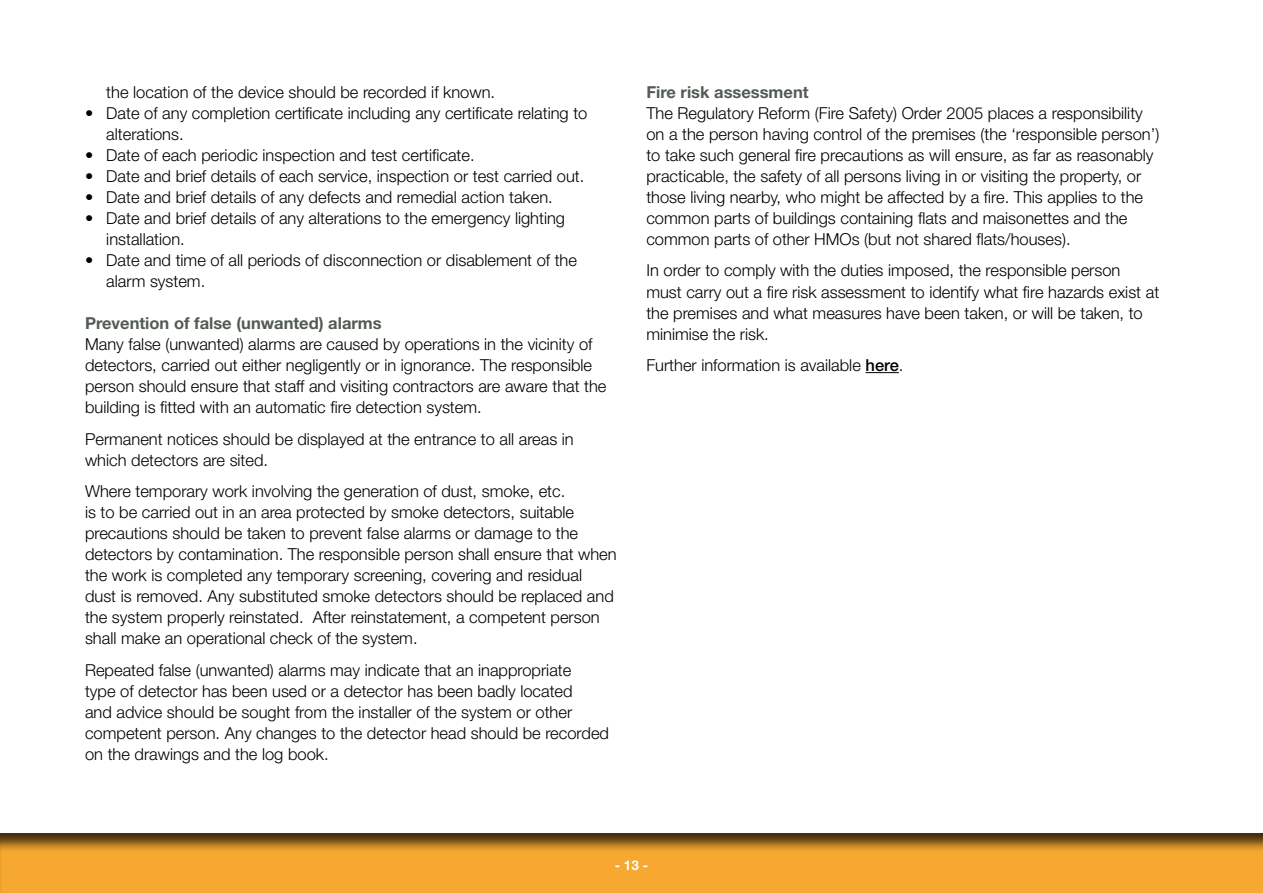
<style>
.page{position:relative;width:1263px;height:893px;background:#fff}
.page>*{position:absolute;margin:0;border:0;box-sizing:border-box;transform-origin:0 0}
.t1{font:300 16.5px/21px "Helvetica Neue";color:#000}
.t2{font:700 16.5px "Helvetica Neue";color:#525b52}
.t3{font:700 13.5px "Helvetica Neue";color:#fff}
.s1{font-weight:500}
</style>
<div class="page">
<div style="left:0;top:822px;width:1263px;height:71px;background:#000;opacity:.75"></div>
<hr style="left:865px;top:372px;width:34px;height:1px;background:#000">
<p class="t1" style="left:106px;top:81px;width:387px">the location of the device should be recorded if known.</p>
<p class="t1" style="left:106px;top:102px;width:483px;text-indent:-21px">• Date of any completion certificate including any certificate relating to alterations.</p>
<p class="t1" style="left:85px;top:144px;width:388px">• Date of each periodic inspection and test certificate.</p>
<p class="t1" style="left:85px;top:165px;width:498px">• Date and brief details of each service, inspection or test carried out.</p>
<p class="t1" style="left:85px;top:186px;width:466px">• Date and brief details of any defects and remedial action taken.</p>
<p class="t1" style="left:106px;top:207px;width:460px;text-indent:-21px">• Date and brief details of any alterations to the emergency lighting installation.</p>
<p class="t1" style="left:106px;top:249px;width:472px;text-indent:-21px">• Date and time of all periods of disconnection or disablement of the alarm system.</p>
<p class="t2" style="left:85px;top:313px;width:298px">Prevention of false (unwanted) alarms</p>
<p class="t1" style="left:85px;top:333px;width:523px">Many false (unwanted) alarms are caused by operations in the vicinity of detectors, carried out either negligently or in ignorance. The responsible person should ensure that staff and visiting contractors are aware that the building is fitted with an automatic fire detection system.</p>
<p class="t1" style="left:85px;top:428px;width:490px">Permanent notices should be displayed at the entrance to all areas in which detectors are sited.</p>
<p class="t1" style="left:85px;top:480px;width:533px">Where temporary work involving the generation of dust, smoke, etc.<br>is to be carried out in an area protected by smoke detectors, suitable precautions should be taken to prevent false alarms or damage to the detectors by contamination. The responsible person shall ensure that when the work is completed any temporary screening, covering and residual dust is removed. Any substituted smoke detectors should be replaced and the system properly reinstated. After reinstatement, a competent person shall make an operational check of the system.</p>
<p class="t1" style="left:85px;top:659px;width:525px">Repeated false (unwanted) alarms may indicate that an inappropriate<br>type of detector has been used or a detector has been badly located<br>and advice should be sought from the installer of the system or other competent person. Any changes to the detector head should be recorded on the drawings and the log book.</p>
<p class="t2" style="left:646px;top:82px;width:164px">Fire risk assessment</p>
<p class="t1" style="left:646px;top:102px;width:514px">The Regulatory Reform (Fire Safety) Order 2005 places a responsibility on a the person having control of the premises (the ‘responsible person’) to take such general fire precautions as will ensure, as far as reasonably practicable, the safety of all persons living in or visiting the property, or those living nearby, who might be affected by a fire. This applies to the common parts of buildings containing flats and maisonettes and the common parts of other HMOs (but not shared flats/houses).</p>
<p class="t1" style="left:646px;top:260px;width:514px">In order to comply with the duties imposed, the responsible person must carry out a fire risk assessment to identify what fire hazards exist at the premises and what measures have been taken, or will be taken, to minimise the risk.</p>
<p class="t1" style="left:646px;top:354px;width:255px">Further information is available <span class="s1">here</span>.</p>
<p class="t3" style="left:615px;top:857px;width:35px">- 13 -</p>
</div>
